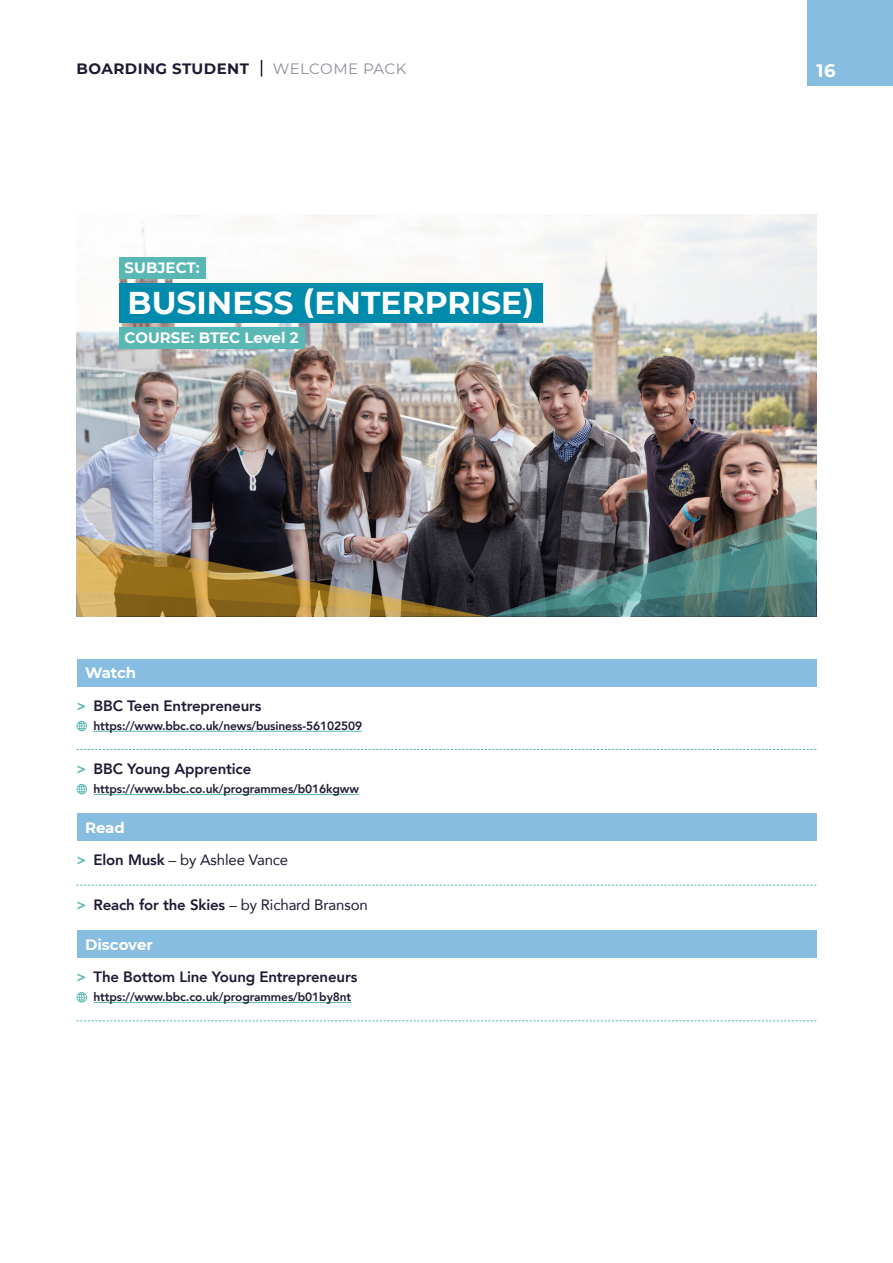
<style>
.page{position:relative;width:893px;height:1263px;background:#fff}
.page>*{position:absolute;margin:0;border:0;box-sizing:border-box;transform-origin:0 0}
.t1{font:700 31.5px "Montserrat";color:#fff}
.t2{font:700 18px "Montserrat";color:#fff}
.t3{font:800 15px "Avenir";letter-spacing:-.01em;color:#1f1a33}
.t4{font:15px "Avenir";letter-spacing:-.01em;color:#1f1a33}
.t5{font:700 15px "Montserrat";color:#fff}
.t6{font:700 15px "Montserrat";letter-spacing:.03em;color:#1f1a33}
.t7{font:15px "Montserrat";letter-spacing:.02em;color:#8f8c99}
.t8{font:800 12px "Avenir";letter-spacing:-.01em;color:#1f1a33}
.s1{color:#59b8b3}
.s2{font-weight:800;color:#59b8b3}
.s3{font-weight:800}
</style>
<div class="page">
<div style="left:808px;top:0;width:85px;height:85px;background:#87bde0"></div>
<svg style="left:261px;top:60px;width:1px;height:17px"></svg>
<hr style="left:94px;top:731px;width:268px;height:1px;background:#59b8b3">
<hr style="left:94px;top:794px;width:265px;height:1px;background:#59b8b3">
<hr style="left:94px;top:1002px;width:257px;height:1px;background:#59b8b3">
<div style="left:77px;top:659px;width:739px;height:28px;background:#87bde0"></div>
<svg style="left:77px;top:721px;width:10px;height:10px"></svg>
<svg style="left:77px;top:749px;width:739px;height:1px"></svg>
<svg style="left:77px;top:784px;width:10px;height:10px"></svg>
<div style="left:77px;top:813px;width:739px;height:28px;background:#87bde0"></div>
<svg style="left:77px;top:885px;width:739px;height:1px"></svg>
<div style="left:77px;top:930px;width:739px;height:28px;background:#87bde0"></div>
<svg style="left:77px;top:992px;width:10px;height:10px"></svg>
<svg style="left:77px;top:1020px;width:739px;height:1px"></svg>
<img style="left:77px;top:215px;width:739px;height:291px">
<div style="left:119px;top:284px;width:424px;height:39px;background:#008aab"></div>
<div style="left:119px;top:257px;width:86px;height:22px;background:#59b8b3"></div>
<div style="left:119px;top:327px;width:185px;height:22px;background:#59b8b3"></div>
<img style="left:77px;top:506px;width:739px;height:111px">
<p class="t6" style="left:77px;top:57px;width:174px">BOARDING STUDENT</p>
<p class="t7" style="left:273px;top:58px;width:135px">WELCOME PACK</p>
<h2 class="t2" style="left:816px;top:57px;width:21px">16</h2>
<p class="t5" style="left:125px;top:257px;width:76px">SUBJECT:</p>
<h1 class="t1" style="left:128px;top:280px;width:408px">BUSINESS (ENTERPRISE)</h1>
<p class="t5" style="left:125px;top:327px;width:176px">COURSE: BTEC Level 2</p>
<p class="t5" style="left:85px;top:662px;width:53px">Watch</p>
<p class="t3" style="left:77px;top:694px;width:186px"><span class="s1">&gt;</span> BBC Teen Entrepreneurs</p>
<p class="t8" style="left:94px;top:716px;width:270px">https://www.bbc.co.uk/news/business-56102509</p>
<p class="t3" style="left:77px;top:757px;width:176px"><span class="s1">&gt;</span> BBC Young Apprentice</p>
<p class="t8" style="left:94px;top:779px;width:267px">https://www.bbc.co.uk/programmes/b016kgww</p>
<p class="t5" style="left:85px;top:816px;width:41px">Read</p>
<p class="t4" style="left:77px;top:848px;width:213px"><span class="s2">&gt;</span> <span class="s3">Elon Musk</span> – by Ashlee Vance</p>
<p class="t4" style="left:77px;top:893px;width:293px"><span class="s2">&gt;</span> <span class="s3">Reach for the Skies</span> – by Richard Branson</p>
<p class="t5" style="left:85px;top:933px;width:69px">Discover</p>
<p class="t3" style="left:77px;top:965px;width:282px"><span class="s1">&gt;</span> The Bottom Line Young Entrepreneurs</p>
<p class="t8" style="left:94px;top:987px;width:259px">https://www.bbc.co.uk/programmes/b01by8nt</p>
</div>
